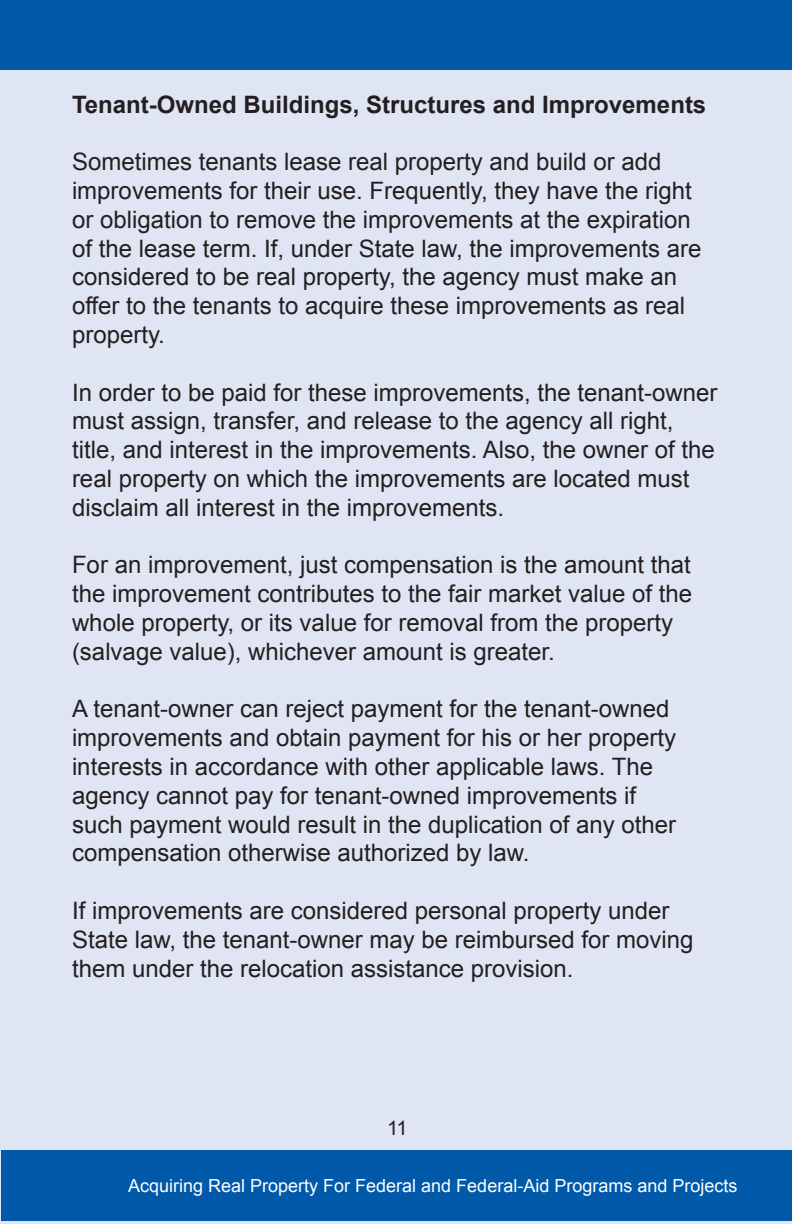
<style>
.page{position:relative;width:792px;height:1224px;background:#e0e5f3}
.page>*{position:absolute;margin:0;border:0;box-sizing:border-box;transform-origin:0 0}
.t1{font:24px/28.8px "Arial";color:#231f20}
.t2{font:700 24px "Arial";color:#231f20}
.t3{font:20px "Arial";color:#231f20}
.t4{font:18px "Arial";color:#fff}
</style>
<div class="page">
<div style="left:2px;top:1150px;width:790px;height:71px;background:#0159aa"></div>
<div style="left:0;top:0;width:792px;height:70px;background:#0159aa"></div>
<p class="t2" style="left:72px;top:88px;width:636px">Tenant-Owned Buildings, Structures and Improvements</p>
<p class="t1" style="left:72px;top:148px;width:631px">Sometimes tenants lease real property and build or add improvements for their use. Frequently, they have the right or obligation to remove the improvements at the expiration of the lease term. If, under State law, the improvements are considered to be real property, the agency must make an offer to the tenants to acquire these improvements as real property.</p>
<p class="t1" style="left:72px;top:378px;width:647px">In order to be paid for these improvements, the tenant-owner must assign, transfer, and release to the agency all right, title, and interest in the improvements. Also, the owner of the real property on which the improvements are located must disclaim all interest in the improvements.</p>
<p class="t1" style="left:72px;top:551px;width:622px">For an improvement, just compensation is the amount that the improvement contributes to the fair market value of the whole property, or its value for removal from the property (salvage value), whichever amount is greater.</p>
<p class="t1" style="left:72px;top:695px;width:606px">A tenant-owner can reject payment for the tenant-owned improvements and obtain payment for his or her property interests in accordance with other applicable laws. The agency cannot pay for tenant-owned improvements if such payment would result in the duplication of any other compensation otherwise authorized by law.</p>
<p class="t1" style="left:72px;top:896px;width:623px">If improvements are considered personal property under<br>State law, the tenant-owner may be reimbursed for moving them under the relocation assistance provision.</p>
<p class="t3" style="left:387px;top:1115px;width:22px">11</p>
<p class="t4" style="left:128px;top:1173px;width:611px">Acquiring Real Property For Federal and Federal-Aid Programs and Projects</p>
</div>
